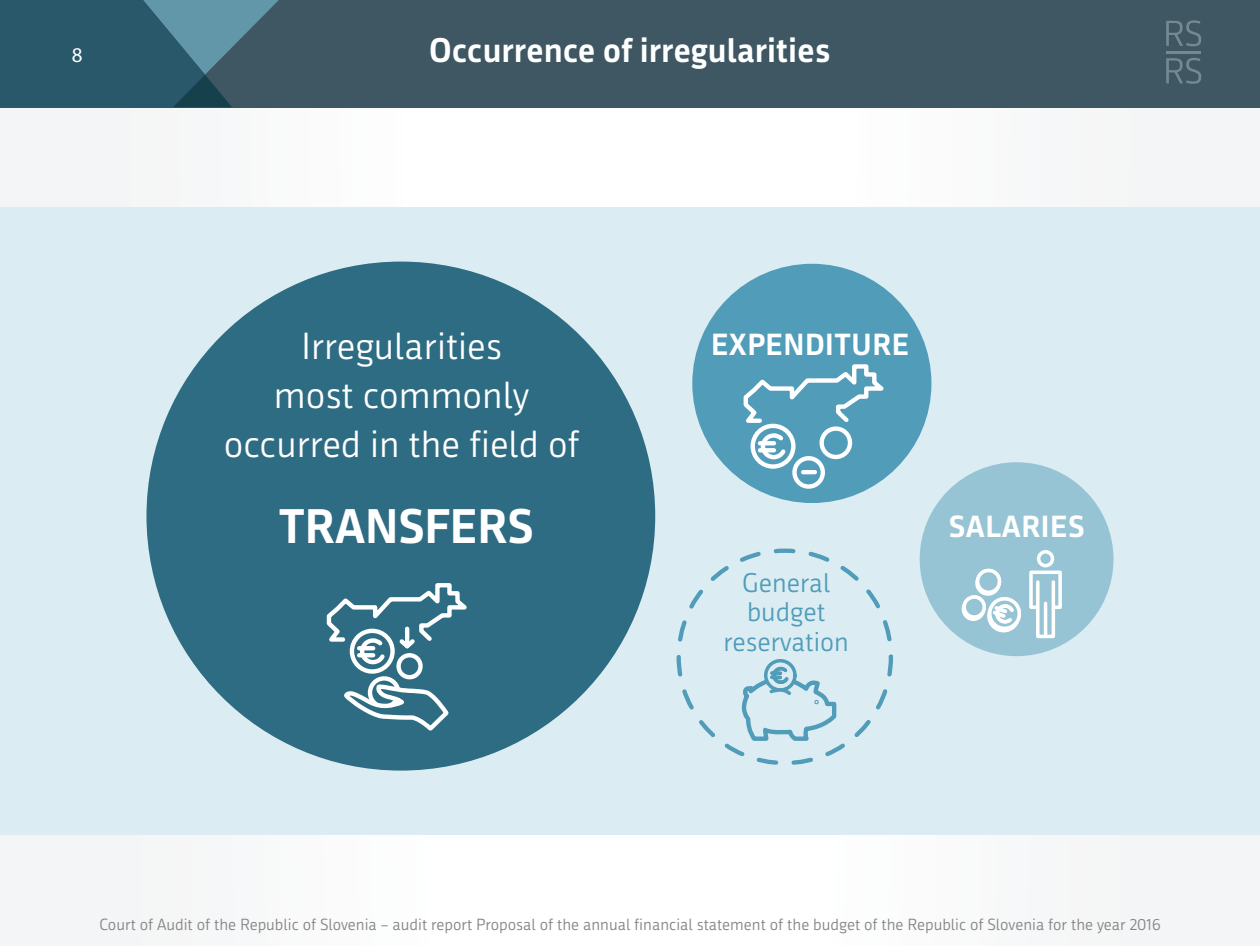
<style>
.page{position:relative;width:1260px;height:946px;background:#fff}
.page>*{position:absolute;margin:0;border:0;box-sizing:border-box;transform-origin:0 0}
.t1{font:700 47.25px "Republika";color:#fff}
.t2{font:36.75px/49px "Republika";color:#fff;text-align:center}
.t3{font:700 33.25px "Republika";color:#fff}
.t4{font:700 29.75px "Republika";letter-spacing:.02em;color:#fff}
.t5{font:26.25px/29.4px "Republika";color:#509cb9;text-align:center}
.t6{font:21px "Myriad Pro";color:#fff}
.t7{font:15.75px "Republika";color:#878686}
</style>
<div class="page">
<div style="left:0;top:0;width:1260px;height:945px;background:#fafafb"></div>
<div style="left:0;top:207px;width:1260px;height:627px;background:#dbedf3"></div>
<div style="left:0;top:0;width:1260px;height:107px;background:#3e5762"></div>
<svg style="left:0;top:0;width:279px;height:107px"></svg>
<svg style="left:1166px;top:20px;width:35px;height:26px"></svg>
<hr style="left:1166px;top:51px;width:35px;height:2px;background:#fff">
<svg style="left:1166px;top:58px;width:35px;height:26px"></svg>
<div style="left:920px;top:462px;width:194px;height:194px;background:#97c4d5;border-radius:50%"></div>
<div style="left:692px;top:264px;width:239px;height:239px;background:#509cb9;border-radius:50%"></div>
<div style="left:146px;top:261px;width:509px;height:509px;background:#2d6c82;border-radius:50%"></div>
<svg style="left:740px;top:107px;width:117px;height:634px"></svg>
<svg style="left:764px;top:658px;width:33px;height:34px"></svg>
<svg style="left:811px;top:696px;width:10px;height:10px"></svg>
<div style="left:350px;top:628px;width:45px;height:45px;border:4px solid #fff;border-radius:50%"></div>
<div style="left:396px;top:653px;width:27px;height:26px;border:4px solid #fff;border-radius:50%"></div>
<div style="left:368px;top:676px;width:33px;height:33px;border:4px solid #fff;border-radius:50%"></div>
<svg style="left:344px;top:682px;width:105px;height:49px"></svg>
<svg style="left:326px;top:583px;width:141px;height:83px"></svg>
<div style="left:1037px;top:550px;width:17px;height:17px;border:4px solid #fff;border-radius:50%"></div>
<svg style="left:1036px;top:632px;width:19px;height:6px"></svg>
<hr style="left:1044px;top:603px;width:3px;height:33px;background:#fff">
<svg style="left:961px;top:567px;width:101px;height:65px"></svg>
<div style="left:751px;top:423px;width:45px;height:45px;border:4px solid #fff;border-radius:50%"></div>
<svg style="left:740px;top:362px;width:144px;height:99px"></svg>
<hr style="left:760px;top:441px;width:14px;height:4px;background:#fff">
<svg style="left:760px;top:448px;width:14px;height:4px"></svg>
<div style="left:792px;top:456px;width:33px;height:33px;border:4px solid #fff;border-radius:50%"></div>
<div style="left:819px;top:426px;width:33px;height:33px;border:4px solid #fff;border-radius:50%"></div>
<hr style="left:803px;top:470px;width:12px;height:4px;background:#fff">
<svg style="left:768px;top:665px;width:26px;height:33px"></svg>
<h3 class="t6" style="left:72px;top:42px;width:12px">8</h3>
<h3 class="t3" style="left:429px;top:31px;width:403px">Occurrence of irregularities</h3>
<h2 class="t2" style="left:224px;top:321px;width:357px">Irregularities<br>most commonly occurred in the field of</h2>
<h3 class="t4" style="left:711px;top:327px;width:200px">EXPENDITURE</h3>
<h1 class="t1" style="left:279px;top:498px;width:256px">TRANSFERS</h1>
<h3 class="t4" style="left:949px;top:509px;width:137px">SALARIES</h3>
<h3 class="t5" style="left:724px;top:568px;width:127px">General budget reservation</h3>
<p class="t7" style="left:99px;top:915px;width:1063px">Court of Audit of the Republic of Slovenia – audit report Proposal of the annual financial statement of the budget of the Republic of Slovenia for the year 2016</p>
</div>
